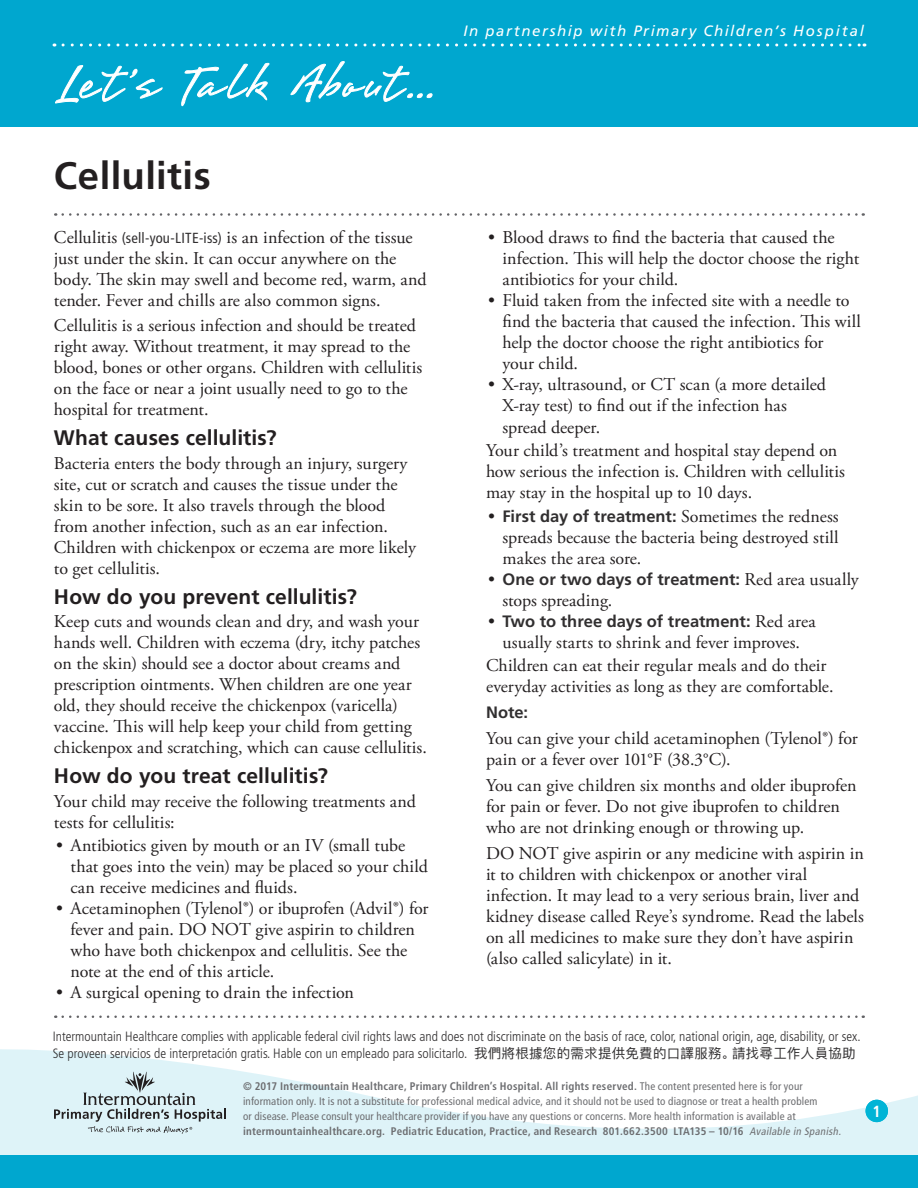
<style>
.page{position:relative;width:918px;height:1188px;background:#fff}
.page>*{position:absolute;margin:0;border:0;box-sizing:border-box;transform-origin:0 0}
.t1{font:60px "Brisa";letter-spacing:.05em;color:#fff}
.Title__h1{font:700 38.25px "Frutiger LT Std";letter-spacing:.01em;color:#231f20}
.Level_1__h2{font:700 21px "Frutiger LT Std";letter-spacing:.005em;color:#231f20}
.Main__p{font:18px/21px "Adobe Garamond Pro";color:#231f20}
.Main__p-2{font:700 16.5px "Frutiger LT Std";color:#312f30}
.Page_number{font:700 condensed 16.2px "Frutiger LT Std";color:#fff}
.t2{font:italic 15px "Frutiger LT Std";letter-spacing:.105em;color:#fff}
.t3{font:300 condensed 13.5px/17.1px "Frutiger LT Std";color:#312f30}
.t4{font:condensed 10.95px/15px "Frutiger LT Std";letter-spacing:.015em;color:#6c6d70}
.s1{font-family:"Frutiger LT Std";font-stretch:condensed;font-size:14.7px;color:#312f30}
.s2{font-family:"Frutiger LT Std";font-weight:700;font-size:16.5px;color:#312f30}
.s3{font-family:"Adobe Garamond Pro";font-weight:400;font-size:18px;color:#231f20}
.s4{font-family:"Ping Fang HK";font-weight:400;font-stretch:normal}
.s5{font-weight:700}
.s6{font-style:italic;font-size:10.8px}
</style>
<div class="page">
<div style="left:0;top:0;width:918px;height:127px;background:#00a7cf"></div>
<svg style="left:55px;top:65px;width:108px;height:39px"></svg>
<svg style="left:181px;top:63px;width:89px;height:43px"></svg>
<svg style="left:290px;top:61px;width:143px;height:42px"></svg>
<svg style="left:63px;top:44px;width:802px;height:2px"></svg>
<svg style="left:0;top:1049px;width:918px;height:139px"></svg>
<div style="left:866px;top:1100px;width:22px;height:22px;background:#00b4d6;border-radius:50%"></div>
<svg style="left:63px;top:213px;width:801px;height:3px"></svg>
<svg style="left:54px;top:1072px;width:172px;height:62px"></svg>
<svg style="left:63px;top:1015px;width:801px;height:3px"></svg>
<h1 class="t1" style="left:54px;top:53px;width:382px">Let’s Talk About...</h1>
<p class="t2" style="left:463px;top:22px;width:402px">In partnership with Primary Children’s Hospital</p>
<p class="Title__h1" style="left:54px;top:154px;width:158px">Cellulitis</p>
<p class="Main__p" style="left:54px;top:227px;width:374px">Cellulitis <span class="s1">(sell-you-LITE-iss)</span> is an infection of the tissue just under the skin. It can occur anywhere on the body. The skin may swell and become red, warm, and tender. Fever and chills are also common signs.</p>
<p class="Main__p" style="left:54px;top:316px;width:370px">Cellulitis is a serious infection and should be treated right away. Without treatment, it may spread to the blood, bones or other organs. Children with cellulitis on the face or near a joint usually need to go to the hospital for treatment.</p>
<p class="Level_1__h2" style="left:54px;top:426px;width:224px">What causes cellulitis?</p>
<p class="Main__p" style="left:54px;top:453px;width:364px">Bacteria enters the body through an injury, surgery site, cut or scratch and causes the tissue under the skin to be sore. It also travels through the blood from another infection, such as an ear infection.<br>Children with chickenpox or eczema are more likely to get cellulitis.</p>
<p class="Level_1__h2" style="left:54px;top:584px;width:304px">How do you prevent cellulitis?</p>
<p class="Main__p" style="left:54px;top:612px;width:374px">Keep cuts and wounds clean and dry, and wash your hands well. Children with eczema (dry, itchy patches on the skin) should see a doctor about creams and prescription ointments. When children are one year old, they should receive the chickenpox (varicella) vaccine. This will help keep your child from getting chickenpox and scratching, which can cause cellulitis.</p>
<p class="Level_1__h2" style="left:54px;top:763px;width:276px">How do you treat cellulitis?</p>
<p class="Main__p" style="left:54px;top:791px;width:363px">Your child may receive the following treatments and tests for cellulitis:</p>
<p class="Main__p" style="left:70px;top:835px;width:359px;text-indent:-14px">• Antibiotics given by mouth or an IV (small tube that goes into the vein) may be placed so your child can receive medicines and fluids.</p>
<p class="Main__p" style="left:70px;top:898px;width:360px;text-indent:-14px">• Acetaminophen (Tylenol®) or ibuprofen (Advil®) for fever and pain. DO NOT give aspirin to children who have both chickenpox and cellulitis. See the note at the end of this article.</p>
<p class="Main__p" style="left:56px;top:982px;width:299px">• A surgical opening to drain the infection</p>
<p class="Main__p" style="left:502px;top:227px;width:358px;text-indent:-14px">• Blood draws to find the bacteria that caused the infection. This will help the doctor choose the right antibiotics for your child.</p>
<p class="Main__p" style="left:502px;top:290px;width:360px;text-indent:-14px">• Fluid taken from the infected site with a needle to find the bacteria that caused the infection. This will help the doctor choose the right antibiotics for<br>your child.</p>
<p class="Main__p" style="left:502px;top:374px;width:325px;line-height:21.8px;text-indent:-14px">• X-ray, ultrasound, or CT scan (a more detailed<br>X-ray test) to find out if the infection has spread deeper.</p>
<p class="Main__p" style="left:486px;top:441px;width:360px">Your child’s treatment and hospital stay depend on how serious the infection is. Children with cellulitis may stay in the hospital up to 10 days.</p>
<p class="Main__p" style="left:502px;top:506px;width:338px;text-align:justify;text-indent:-14px">• <span class="s2">First day of treatment:</span> Sometimes the redness spreads because the bacteria being destroyed still makes the area sore.</p>
<p class="Main__p-2" style="left:488px;top:569px;width:372px"><span class="s3">•</span> One or two days of treatment: <span class="s3">Red area usually</span></p>
<p class="Main__p" style="left:502px;top:590px;width:111px">stops spreading.</p>
<p class="Main__p-2" style="left:488px;top:611px;width:329px"><span class="s3">•</span> Two to three days of treatment: <span class="s3">Red area</span></p>
<p class="Main__p" style="left:502px;top:632px;width:299px">usually starts to shrink and fever improves.</p>
<p class="Main__p" style="left:486px;top:656px;width:349px">Children can eat their regular meals and do their everyday activities as long as they are comfortable.</p>
<p class="Main__p-2" style="left:486px;top:703px;width:44px">Note:</p>
<p class="Main__p" style="left:486px;top:728px;width:373px">You can give your child acetaminophen (Tylenol®) for pain or a fever over 101°F (38.3°C).</p>
<p class="Main__p" style="left:486px;top:775px;width:372px">You can give children six months and older ibuprofen for pain or fever. Do not give ibuprofen to children who are not drinking enough or throwing up.</p>
<p class="Main__p" style="left:486px;top:843px;width:380px">DO NOT give aspirin or any medicine with aspirin in it to children with chickenpox or another viral infection. It may lead to a very serious brain, liver and kidney disease called Reye’s syndrome. Read the labels on all medicines to make sure they don’t have aspirin (also called salicylate) in it.</p>
<p class="t3" style="left:53px;top:1027px;width:809px">Intermountain Healthcare complies with applicable federal civil rights laws and does not discriminate on the basis of race, color, national origin, age, disability, or sex.<br>Se proveen servicios de interpretación gratis. Hable con un empleado para solicitarlo. <span class="s4">我們將根據您的需求提供免費的口譯服務。請找尋工作人員協助</span></p>
<p class="t4" style="left:243px;top:1079px;width:602px"><span class="s5">© 2017 Intermountain Healthcare, Primary Children’s Hospital. All rights reserved.</span> The content presented here is for your information only. It is not a substitute for professional medical advice, and it should not be used to diagnose or treat a health problem<br>or disease. Please consult your healthcare provider if you have any questions or concerns. More health information is available at <span class="s5">intermountainhealthcare.org. Pediatric Education, Practice, and Research 801.662.3500 LTA135 – 10/16</span> <span class="s6">Available in Spanish.</span></p>
<p class="Page_number" style="left:873px;top:1101px;width:10px">1</p>
</div>
